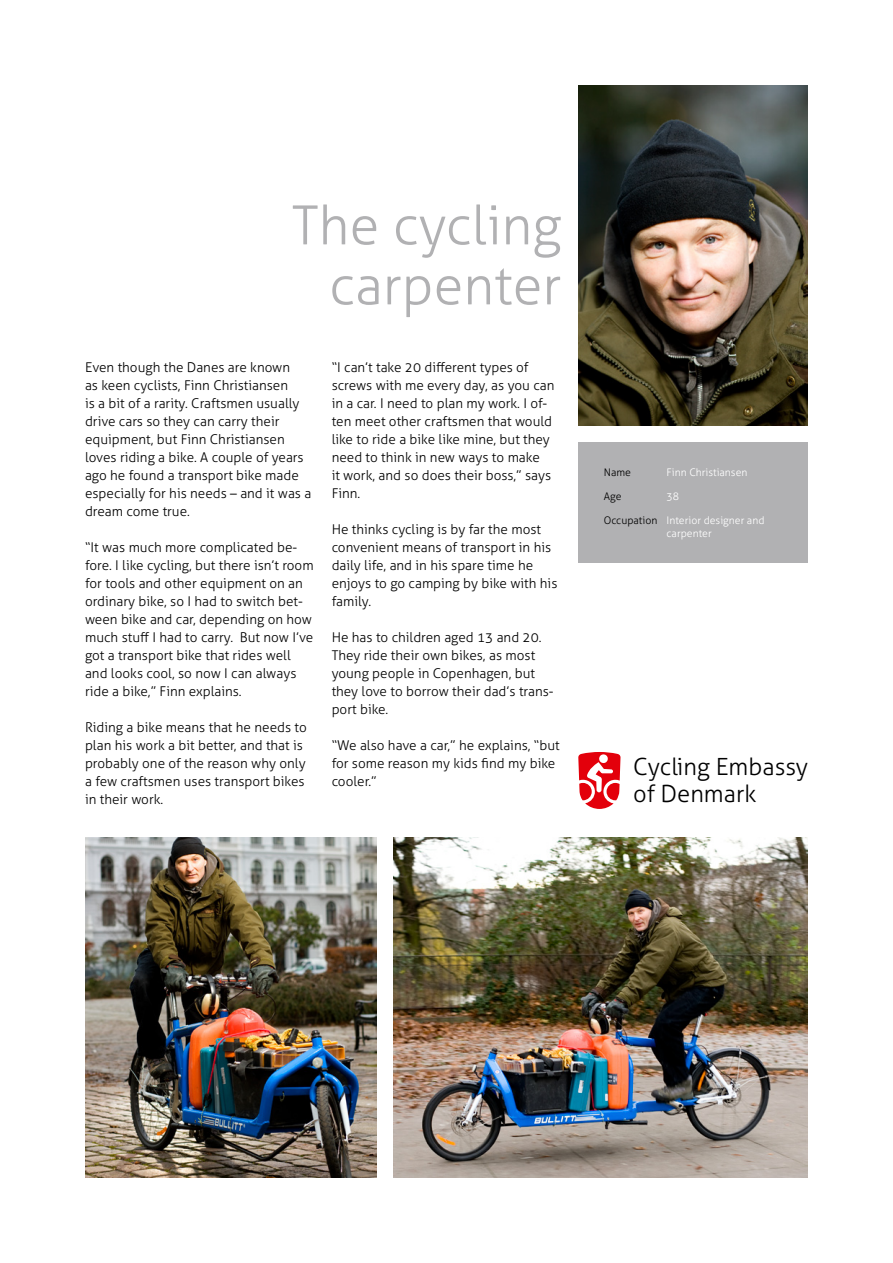
<style>
.page{position:relative;width:893px;height:1263px;background:#fff}
.page>*{position:absolute;margin:0;border:0;box-sizing:border-box;transform-origin:0 0}
.t1{font:300 54px/60px "Aller";color:#b1b1b3;text-align:right}
.t2{font:300 23.7px/26.5px "Aller";color:#000}
.t3{font:300 13.5px/18px "Aller";color:#000}
.t4{font:300 10.5px/13.5px "Aller";color:#fff}
.t5{font:300 10.5px "Aller";color:#000}
</style>
<div class="page">
<img style="left:393px;top:838px;width:415px;height:340px">
<div style="left:578px;top:442px;width:230px;height:120px;background:#b1b1b3"></div>
<img style="left:578px;top:85px;width:230px;height:340px">
<img style="left:85px;top:838px;width:291px;height:340px">
<svg style="left:578px;top:752px;width:42px;height:57px"></svg>
<h1 class="t1" style="left:292px;top:195px;width:271px">The cycling carpenter</h1>
<p class="t3" style="left:85px;top:359px;width:228px">Even though the Danes are known<br>as keen cyclists, Finn Christiansen<br>is a bit of a rarity. Craftsmen usually drive cars so they can carry their equipment, but Finn Christiansen loves riding a bike. A couple of years ago he found a transport bike made especially for his needs – and it was a dream come true.</p>
<p class="t3" style="left:85px;top:539px;width:230px">“It was much more complicated be&shy;fore. I like cycling, but there isn’t room for tools and other equipment on an ordinary bike, so I had to switch bet&shy;ween bike and car, depending on how much stuff I had to carry. But now I’ve got a transport bike that rides well and looks cool, so now I can always ride a bike,” Finn explains.</p>
<p class="t3" style="left:85px;top:719px;width:223px">Riding a bike means that he needs to plan his work a bit better, and that is probably one of the reason why only a few craftsmen uses transport bikes in their work.</p>
<p class="t3" style="left:332px;top:359px;width:224px">“I can’t take 20 different types of screws with me every day, as you can in a car. I need to plan my work. I of&shy;ten meet other craftsmen that would like to ride a bike like mine, but they need to think in new ways to make<br>it work, and so does their boss,” says<br>Finn.</p>
<p class="t3" style="left:332px;top:521px;width:227px">He thinks cycling is by far the most convenient means of transport in his daily life, and in his spare time he enjoys to go camping by bike with his family.</p>
<p class="t3" style="left:332px;top:629px;width:223px">He has to children aged 13 and 20.<br>They ride their own bikes, as most young people in Copenhagen, but they love to borrow their dad’s trans&shy;port bike.</p>
<p class="t3" style="left:332px;top:737px;width:230px">“We also have a car,” he explains, “but for some reason my kids find my bike cooler.”</p>
<p class="t5" style="left:604px;top:465px;width:29px">Name</p>
<p class="t5" style="left:604px;top:489px;width:19px">Age</p>
<p class="t5" style="left:604px;top:513px;width:55px">Occupation</p>
<p class="t4" style="left:667px;top:465px;width:82px">Finn Christiansen</p>
<p class="t4" style="left:667px;top:489px;width:14px">38</p>
<p class="t4" style="left:667px;top:513px;width:99px">Interior designer and carpenter</p>
<h2 class="t2" style="left:633px;top:753px;width:176px">Cycling Embassy of Denmark</h2>
</div>
